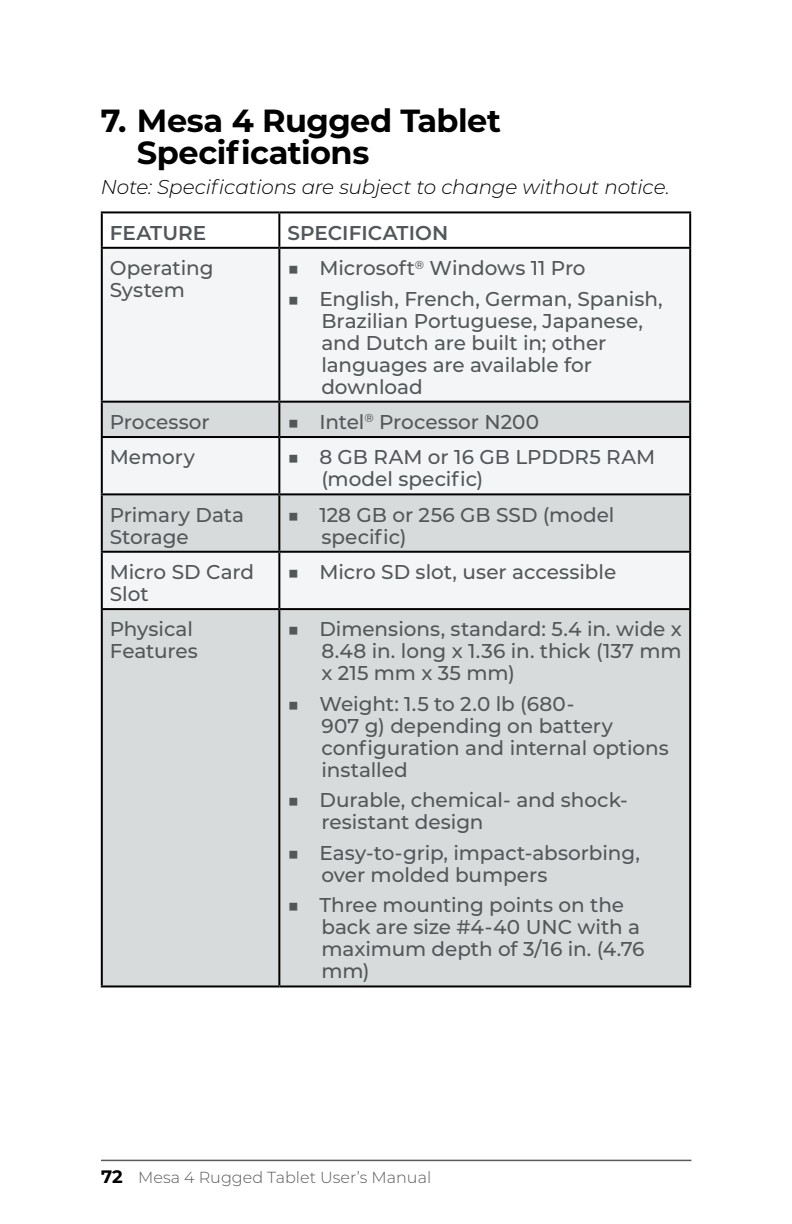
<style>
.page{position:relative;width:792px;height:1224px;background:#fff}
.page>*{position:absolute;margin:0;border:0;box-sizing:border-box;transform-origin:0 0}
.t1{font:700 32px/32px "Montserrat";letter-spacing:-.015em;color:#000}
.t2{font:500 20px/22px "Montserrat";letter-spacing:-.005em;color:#52575a}
.t3{font:italic 300 20px "Montserrat";letter-spacing:-.01em;color:#000}
.t4{font:600 20px "Montserrat";letter-spacing:.005em;color:#52575a}
.t5{font:300 16px "Montserrat";color:#58595b}
.s1{font-weight:300}
.s2{font-weight:700;font-size:18px;color:#000}
</style>
<div class="page">
<hr style="left:101px;top:1160px;width:590px;height:1px;background:#58595b">
<div style="left:103px;top:249px;width:586px;height:152px;background:#f4f5f6"></div>
<svg style="left:103px;top:403px;width:586px;height:582px;fill:#d8dbdb"></svg>
<hr style="left:101px;top:211px;width:178px;height:2px;background:#000">
<hr style="left:101px;top:213px;width:2px;height:34px;background:#000">
<hr style="left:279px;top:211px;width:412px;height:2px;background:#000">
<hr style="left:278px;top:213px;width:2px;height:34px;background:#000">
<hr style="left:689px;top:213px;width:2px;height:34px;background:#000">
<hr style="left:101px;top:247px;width:178px;height:2px;background:#000">
<hr style="left:101px;top:249px;width:2px;height:152px;background:#000">
<hr style="left:279px;top:247px;width:412px;height:2px;background:#000">
<hr style="left:278px;top:249px;width:2px;height:152px;background:#000">
<hr style="left:689px;top:249px;width:2px;height:152px;background:#000">
<hr style="left:101px;top:401px;width:178px;height:2px;background:#000">
<hr style="left:101px;top:403px;width:2px;height:33px;background:#000">
<hr style="left:279px;top:401px;width:412px;height:2px;background:#000">
<hr style="left:278px;top:403px;width:2px;height:33px;background:#000">
<hr style="left:689px;top:403px;width:2px;height:33px;background:#000">
<hr style="left:101px;top:436px;width:178px;height:2px;background:#000">
<hr style="left:101px;top:438px;width:2px;height:55px;background:#000">
<hr style="left:279px;top:436px;width:412px;height:2px;background:#000">
<hr style="left:278px;top:438px;width:2px;height:55px;background:#000">
<hr style="left:689px;top:438px;width:2px;height:55px;background:#000">
<hr style="left:101px;top:493px;width:178px;height:2px;background:#000">
<hr style="left:101px;top:495px;width:2px;height:56px;background:#000">
<hr style="left:279px;top:493px;width:412px;height:2px;background:#000">
<hr style="left:278px;top:495px;width:2px;height:56px;background:#000">
<hr style="left:689px;top:495px;width:2px;height:56px;background:#000">
<hr style="left:101px;top:551px;width:178px;height:2px;background:#000">
<hr style="left:101px;top:553px;width:2px;height:55px;background:#000">
<hr style="left:279px;top:551px;width:412px;height:2px;background:#000">
<hr style="left:278px;top:553px;width:2px;height:55px;background:#000">
<hr style="left:689px;top:553px;width:2px;height:55px;background:#000">
<hr style="left:101px;top:608px;width:178px;height:2px;background:#000">
<hr style="left:101px;top:610px;width:2px;height:375px;background:#000">
<hr style="left:279px;top:608px;width:412px;height:2px;background:#000">
<hr style="left:278px;top:610px;width:2px;height:375px;background:#000">
<hr style="left:689px;top:610px;width:2px;height:375px;background:#000">
<hr style="left:101px;top:985px;width:178px;height:2px;background:#000">
<hr style="left:279px;top:985px;width:412px;height:2px;background:#000">
<h1 class="t1" style="left:137px;top:103px;width:366px;text-indent:-36px">7. Mesa 4 Rugged Tablet<br>Specifications</h1>
<p class="t3" style="left:101px;top:174px;width:570px">Note: Specifications are subject to change without notice.</p>
<p class="t4" style="left:110px;top:219px;width:98px">FEATURE</p>
<p class="t4" style="left:287px;top:219px;width:163px">SPECIFICATION</p>
<p class="t2" style="left:110px;top:256px;width:105px">Operating<br>System</p>
<p class="t2" style="left:287px;top:256px;width:300px"><span class="s1">■</span> Microsoft<sup>®</sup> Windows 11 Pro</p>
<p class="t2" style="left:321px;top:287px;width:343px;text-indent:-34px"><span class="s1">■</span> English, French, German, Spanish,<br>Brazilian Portuguese, Japanese, and Dutch are built in; other languages are available for download</p>
<p class="t2" style="left:110px;top:410px;width:101px">Processor</p>
<p class="t2" style="left:287px;top:410px;width:253px"><span class="s1">■</span> Intel<sup>®</sup> Processor N200</p>
<p class="t2" style="left:110px;top:445px;width:87px">Memory</p>
<p class="t2" style="left:321px;top:445px;width:335px;text-indent:-34px"><span class="s1">■</span> 8 GB RAM or 16 GB LPDDR5 RAM (model specific)</p>
<p class="t2" style="left:110px;top:503px;width:136px">Primary Data<br>Storage</p>
<p class="t2" style="left:321px;top:503px;width:295px;text-indent:-34px"><span class="s1">■</span> 128 GB or 256 GB SSD (model specific)</p>
<p class="t2" style="left:110px;top:560px;width:146px">Micro SD Card<br>Slot</p>
<p class="t2" style="left:287px;top:560px;width:330px"><span class="s1">■</span> Micro SD slot, user accessible</p>
<p class="t2" style="left:110px;top:618px;width:89px">Physical<br>Features</p>
<p class="t2" style="left:321px;top:618px;width:362px;text-align:justify;text-indent:-34px"><span class="s1">■</span> Dimensions, standard: 5.4 in. wide x 8.48 in. long x 1.36 in. thick (137 mm x 215 mm x 35 mm)</p>
<p class="t2" style="left:321px;top:692px;width:349px;text-indent:-34px"><span class="s1">■</span> Weight: 1.5 to 2.0 lb (680-<br>907 g) depending on battery configuration and internal options installed</p>
<p class="t2" style="left:321px;top:789px;width:308px;text-indent:-34px"><span class="s1">■</span> Durable, chemical- and shock&shy;resistant design</p>
<p class="t2" style="left:321px;top:841px;width:320px;text-indent:-34px"><span class="s1">■</span> Easy-to-grip, impact-absorbing, over molded bumpers</p>
<p class="t2" style="left:321px;top:894px;width:325px;text-indent:-34px"><span class="s1">■</span> Three mounting points on the back are size #4-40 UNC with a maximum depth of 3/16 in. (4.76 mm)</p>
<p class="t5" style="left:101px;top:1166px;width:332px"><span class="s2">72</span> Mesa 4 Rugged Tablet User’s Manual</p>
</div>
